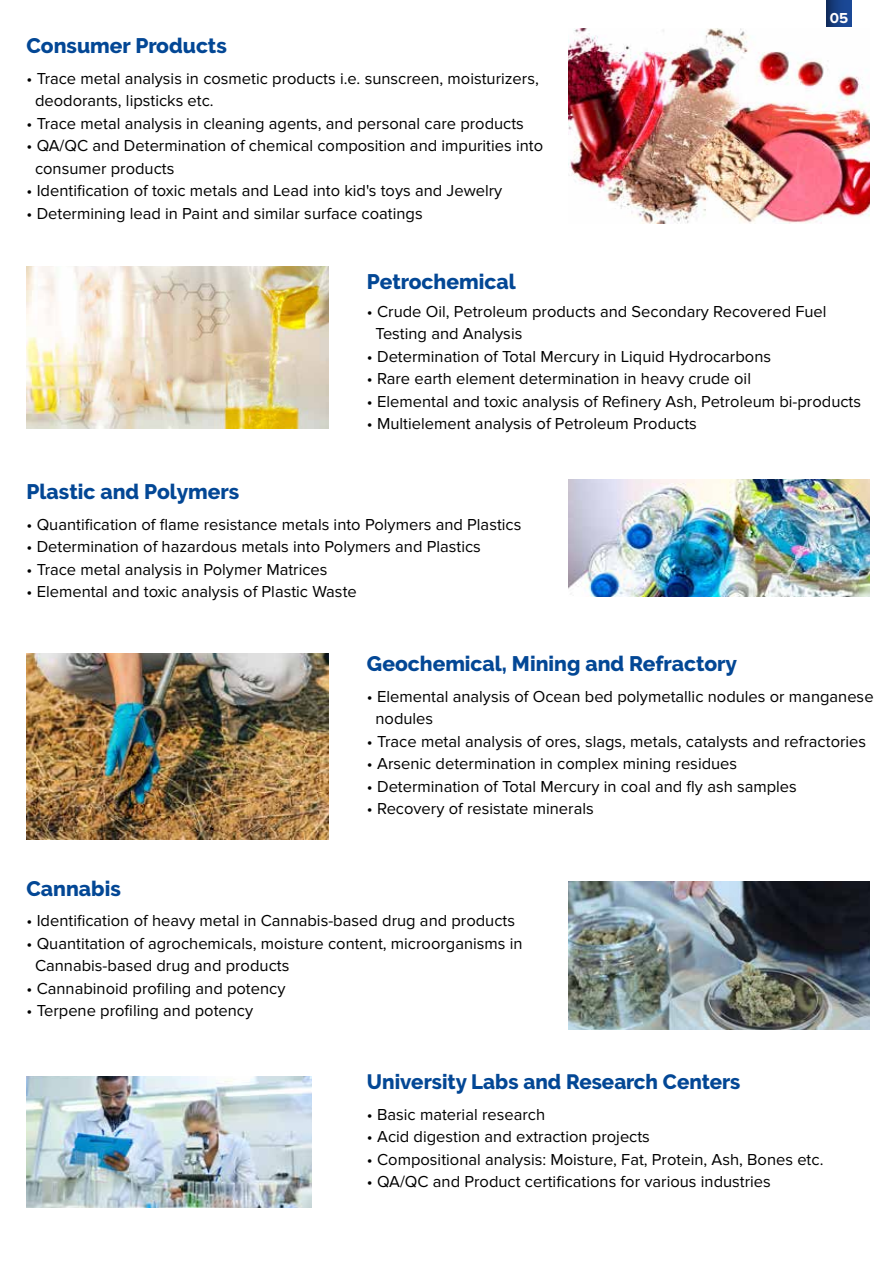
<style>
.page{position:relative;width:893px;height:1263px;background:#fff}
.page>*{position:absolute;margin:0;border:0;box-sizing:border-box;transform-origin:0 0}
.t1{font:800 21px "Raleway";color:#034795}
.t2{font:800 20.7px "Raleway";color:#034795}
.t3{font:16.5px/22.5px "Proxima Nova";color:#000}
.t4{font:700 15px "Proxima Nova";color:#fffdfd}
</style>
<div class="page">
<img style="left:568px;top:28px;width:302px;height:195px">
<img style="left:568px;top:480px;width:302px;height:117px">
<img style="left:568px;top:881px;width:302px;height:149px">
<img style="left:27px;top:267px;width:301px;height:162px">
<img style="left:27px;top:654px;width:301px;height:186px">
<img style="left:27px;top:1077px;width:285px;height:130px">
<div style="left:827px;top:0;width:24px;height:27px;background:linear-gradient(to right,#13336a,#1b4c9d)"></div>
<p class="t1" style="left:26px;top:34px;width:202px">Consumer Products</p>
<p class="t3" style="left:35px;top:67px;width:505px;text-indent:-9px">• Trace metal analysis in cosmetic products i.e. sunscreen, moisturizers, deodorants, lipsticks etc.</p>
<p class="t3" style="left:27px;top:112px;width:499px">• Trace metal analysis in cleaning agents, and personal care products</p>
<p class="t3" style="left:35px;top:135px;width:510px;text-indent:-9px">• QA/QC and Determination of chemical composition and impurities into consumer products</p>
<p class="t3" style="left:27px;top:180px;width:477px">• Identification of toxic metals and Lead into kid's toys and Jewelry</p>
<p class="t3" style="left:27px;top:202px;width:398px">• Determining lead in Paint and similar surface coatings</p>
<p class="t4" style="left:830px;top:9px;width:20px">05</p>
<p class="t1" style="left:26px;top:480px;width:214px">Plastic and Polymers</p>
<p class="t1" style="left:367px;top:270px;width:150px">Petrochemical</p>
<p class="t3" style="left:375px;top:300px;width:453px;text-indent:-9px">• Crude Oil, Petroleum products and Secondary Recovered Fuel<br>Testing and Analysis</p>
<p class="t3" style="left:367px;top:345px;width:406px">• Determination of Total Mercury in Liquid Hydrocarbons</p>
<p class="t3" style="left:367px;top:368px;width:386px">• Rare earth element determination in heavy crude oil</p>
<p class="t3" style="left:367px;top:390px;width:496px">• Elemental and toxic analysis of Refinery Ash, Petroleum bi-products</p>
<p class="t3" style="left:367px;top:413px;width:331px">• Multielement analysis of Petroleum Products</p>
<p class="t3" style="left:27px;top:513px;width:496px">• Quantification of flame resistance metals into Polymers and Plastics</p>
<p class="t3" style="left:27px;top:536px;width:456px">• Determination of hazardous metals into Polymers and Plastics</p>
<p class="t3" style="left:27px;top:558px;width:303px">• Trace metal analysis in Polymer Matrices</p>
<p class="t3" style="left:27px;top:581px;width:332px">• Elemental and toxic analysis of Plastic Waste</p>
<p class="t1" style="left:367px;top:652px;width:372px">Geochemical, Mining and Refractory</p>
<p class="t1" style="left:26px;top:877px;width:96px">Cannabis</p>
<p class="t3" style="left:375px;top:685px;width:500px;text-indent:-9px">• Elemental analysis of Ocean bed polymetallic nodules or manganese nodules</p>
<p class="t3" style="left:367px;top:730px;width:501px">• Trace metal analysis of ores, slags, metals, catalysts and refractories</p>
<p class="t3" style="left:367px;top:753px;width:372px">• Arsenic determination in complex mining residues</p>
<p class="t3" style="left:367px;top:775px;width:431px">• Determination of Total Mercury in coal and fly ash samples</p>
<p class="t3" style="left:367px;top:798px;width:228px">• Recovery of resistate minerals</p>
<p class="t3" style="left:27px;top:910px;width:490px">• Identification of heavy metal in Cannabis-based drug and products</p>
<p class="t3" style="left:35px;top:932px;width:489px;text-indent:-9px">• Quantitation of agrochemicals, moisture content, microorganisms in<br>Cannabis-based drug and products</p>
<p class="t3" style="left:27px;top:977px;width:260px">• Cannabinoid profiling and potency</p>
<p class="t3" style="left:27px;top:1000px;width:228px">• Terpene profiling and potency</p>
<p class="t2" style="left:367px;top:1070px;width:375px">University Labs and Research Centers</p>
<p class="t3" style="left:367px;top:1103px;width:180px">• Basic material research</p>
<p class="t3" style="left:367px;top:1125px;width:284px">• Acid digestion and extraction projects</p>
<p class="t3" style="left:367px;top:1148px;width:458px">• Compositional analysis: Moisture, Fat, Protein, Ash, Bones etc.</p>
<p class="t3" style="left:367px;top:1170px;width:405px">• QA/QC and Product certifications for various industries</p>
</div>
